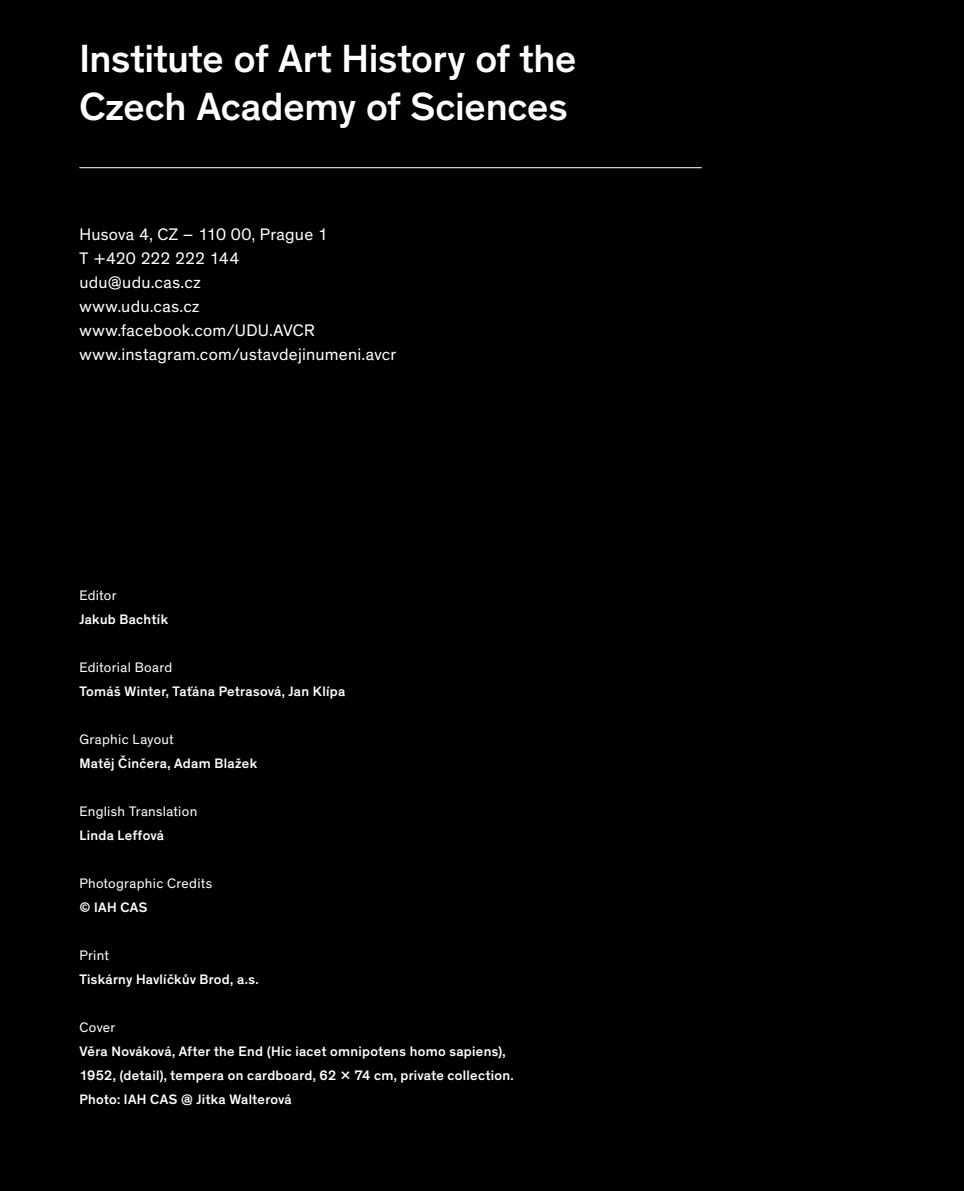
<style>
.page{position:relative;width:964px;height:1191px;background:#000}
.page>*{position:absolute;margin:0;border:0;box-sizing:border-box;transform-origin:0 0}
.t1{font:500 40px/48px "Theinhardt";letter-spacing:-.005em;color:#fff}
.t2{font:17px/24px "Theinhardt";letter-spacing:.015em;color:#fff}
.t3{font:500 14px/24px "Theinhardt";letter-spacing:.025em;color:#fff}
.t4{font:14px "Theinhardt";letter-spacing:.02em;color:#fff}
</style>
<div class="page">
<hr style="left:79px;top:167px;width:623px;height:1px;background:#fff">
<h1 class="t1" style="left:79px;top:35px;width:499px">Institute of Art History of the<br>Czech Academy of Sciences</h1>
<p class="t2" style="left:79px;top:223px;width:318px">Husova 4, CZ – 110 00, Prague 1<br>T +420 222 222 144<br>udu@udu.cas.cz<br>www.udu.cas.cz www.facebook.com/UDU.AVCR www.instagram.com/ustavdejinumeni.avcr</p>
<p class="t4" style="left:79px;top:587px;width:39px">Editor</p>
<p class="t3" style="left:79px;top:607px;width:90px">Jakub Bachtík</p>
<p class="t4" style="left:79px;top:659px;width:94px">Editorial Board</p>
<p class="t3" style="left:79px;top:679px;width:267px">Tomáš Winter, Taťána Petrasová, Jan Klípa</p>
<p class="t4" style="left:79px;top:731px;width:96px">Graphic Layout</p>
<p class="t3" style="left:79px;top:751px;width:179px">Matěj Činčera, Adam Blažek</p>
<p class="t4" style="left:79px;top:803px;width:119px">English Translation</p>
<p class="t3" style="left:79px;top:823px;width:86px">Linda Leffová</p>
<p class="t4" style="left:79px;top:875px;width:134px">Photographic Credits</p>
<p class="t3" style="left:79px;top:895px;width:70px">© IAH CAS</p>
<p class="t4" style="left:79px;top:947px;width:31px">Print</p>
<p class="t3" style="left:79px;top:967px;width:181px">Tiskárny Havlíčkův Brod, a.s.</p>
<p class="t4" style="left:79px;top:1019px;width:37px">Cover</p>
<p class="t3" style="left:79px;top:1039px;width:436px">Věra Nováková, After the End (Hic iacet omnipotens homo sapiens),<br>1952, (detail), tempera on cardboard, 62 x 74 cm, private collection.<br>Photo: IAH CAS @ Jitka Walterová</p>
</div>
